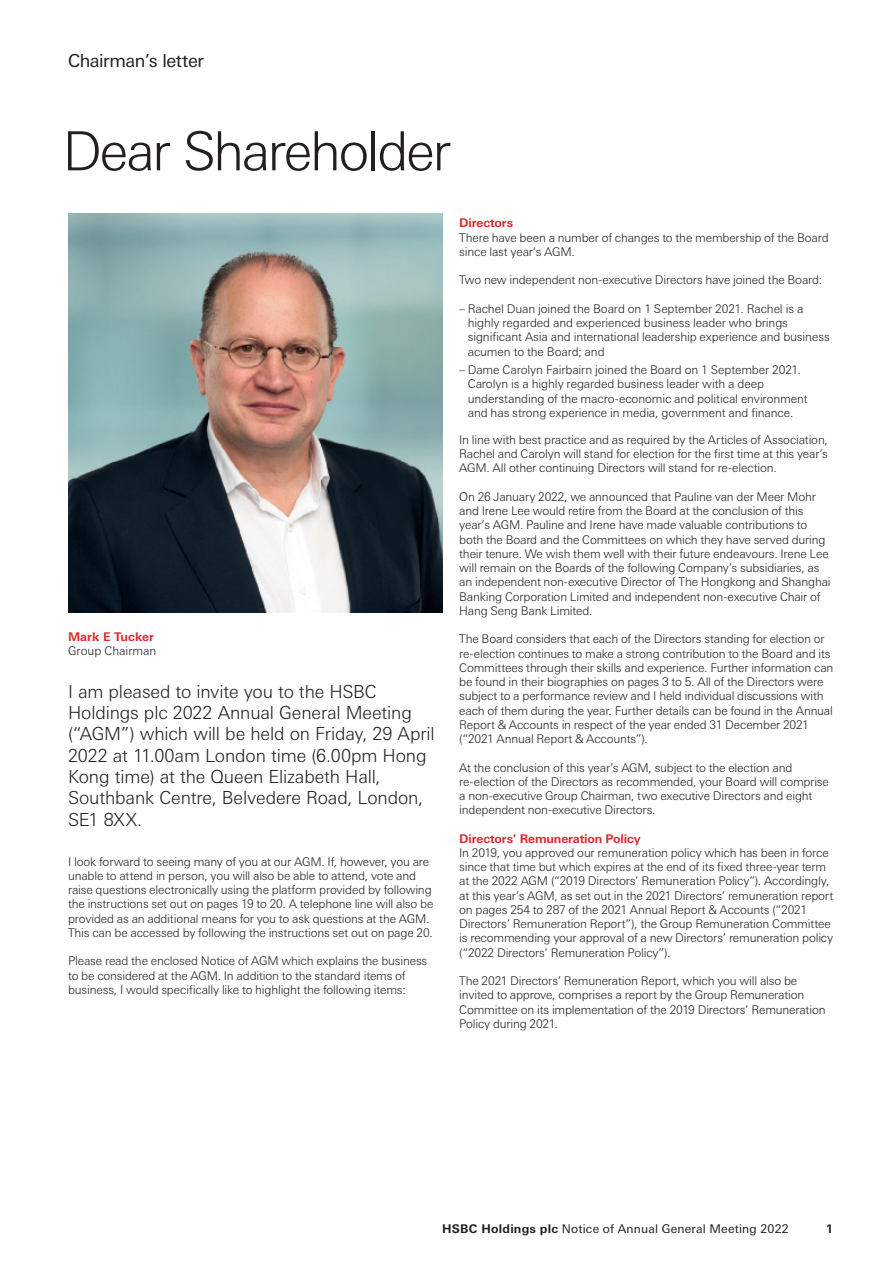
<style>
.page{position:relative;width:893px;height:1263px;background:#fff}
.page>*{position:absolute;margin:0;border:0;box-sizing:border-box;transform-origin:0 0}
.t1{font:300 54px "Univers Nextfor HSBC";letter-spacing:-.045em;color:#231f20}
.t2{font:300 18px/21.3px "Univers Nextfor HSBC";letter-spacing:-.01em;color:#231f20}
.t3{font:18px "Univers Nextfor HSBC";letter-spacing:-.025em;color:#231f20}
.t4{font:300 12px/14.2px "Univers Nextfor HSBC";letter-spacing:-.015em;color:#231f20}
.t5{font:700 12px "Univers Nextfor HSBC";letter-spacing:-.01em;color:#dc272d}
.t6{font:12px "Univers Nextfor HSBC";letter-spacing:.015em;color:#231f20}
.t7{font:700 12px "Univers Nextfor HSBC";color:#231f20}
.s1{font-weight:700}
</style>
<div class="page">
<img style="left:68px;top:213px;width:374px;height:399px">
<h2 class="t3" style="left:68px;top:50px;width:137px">Chairman’s letter</h2>
<h1 class="t1" style="left:62px;top:120px;width:390px">Dear Shareholder</h1>
<p class="t5" style="left:68px;top:628px;width:88px">Mark E Tucker</p>
<p class="t4" style="left:68px;top:643px;width:90px">Group Chairman</p>
<p class="t2" style="left:68px;top:680px;width:368px">I am pleased to invite you to the HSBC Holdings plc 2022 Annual General Meeting (“AGM”) which will be held on Friday, 29 April 2022 at 11.00am London time (6.00pm Hong Kong time) at the Queen Elizabeth Hall, Southbank Centre, Belvedere Road, London,</p>
<h2 class="t2" style="left:68px;top:809px;width:76px">SE1 8XX.</h2>
<p class="t4" style="left:68px;top:854px;width:367px">I look forward to seeing many of you at our AGM. If, however, you are unable to attend in person, you will also be able to attend, vote and raise questions electronically using the platform provided by following the instructions set out on pages 19 to 20. A telephone line will also be provided as an additional means for you to ask questions at the AGM.<br>This can be accessed by following the instructions set out on page 20.</p>
<p class="t4" style="left:68px;top:954px;width:361px">Please read the enclosed Notice of AGM which explains the business to be considered at the AGM. In addition to the standard items of business, I would specifically like to highlight the following items:</p>
<p class="t5" style="left:459px;top:215px;width:55px">Directors</p>
<p class="t4" style="left:459px;top:230px;width:371px">There have been a number of changes to the membership of the Board since last year’s AGM.</p>
<p class="t4" style="left:459px;top:273px;width:364px">Two new independent non-executive Directors have joined the Board:</p>
<p class="t4" style="left:468px;top:301px;width:364px;text-indent:-9px">– Rachel Duan joined the Board on 1 September 2021. Rachel is a highly regarded and experienced business leader who brings significant Asia and international leadership experience and business acumen to the Board; and</p>
<p class="t4" style="left:468px;top:363px;width:341px;text-indent:-9px">– Dame Carolyn Fairbairn joined the Board on 1 September 2021.<br>Carolyn is a highly regarded business leader with a deep understanding of the macro-economic and political environment and has strong experience in media, government and finance.</p>
<p class="t4" style="left:459px;top:432px;width:370px;text-align:justify">In line with best practice and as required by the Articles of Association, Rachel and Carolyn will stand for election for the first time at this year’s AGM. All other continuing Directors will stand for re-election.</p>
<p class="t4" style="left:459px;top:489px;width:373px">On 26 January 2022, we announced that Pauline van der Meer Mohr and Irene Lee would retire from the Board at the conclusion of this year’s AGM. Pauline and Irene have made valuable contributions to both the Board and the Committees on which they have served during their tenure. We wish them well with their future endeavours. Irene Lee will remain on the Boards of the following Company’s subsidiaries, as an independent non-executive Director of The Hongkong and Shanghai Banking Corporation Limited and independent non-executive Chair of Hang Seng Bank Limited.</p>
<p class="t4" style="left:459px;top:632px;width:376px">The Board considers that each of the Directors standing for election or re-election continues to make a strong contribution to the Board and its Committees through their skills and experience. Further information can be found in their biographies on pages 3 to 5. All of the Directors were subject to a performance review and I held individual discussions with each of them during the year. Further details can be found in the Annual Report &amp; Accounts in respect of the year ended 31 December 2021 (“2021 Annual Report &amp; Accounts”).</p>
<p class="t4" style="left:459px;top:760px;width:371px">At the conclusion of this year’s AGM, subject to the election and re-election of the Directors as recommended, your Board will comprise a non-executive Group Chairman, two executive Directors and eight independent non-executive Directors.</p>
<p class="t5" style="left:459px;top:830px;width:183px">Directors’ Remuneration Policy</p>
<p class="t4" style="left:459px;top:845px;width:375px">In 2019, you approved our remuneration policy which has been in force since that time but which expires at the end of its fixed three-year term at the 2022 AGM (“2019 Directors’ Remuneration Policy”). Accordingly, at this year’s AGM, as set out in the 2021 Directors’ remuneration report on pages 254 to 287 of the 2021 Annual Report &amp; Accounts (“2021<br>Directors’ Remuneration Report”), the Group Remuneration Committee is recommending your approval of a new Directors’ remuneration policy (“2022 Directors’ Remuneration Policy”).</p>
<p class="t4" style="left:459px;top:974px;width:368px">The 2021 Directors’ Remuneration Report, which you will also be invited to approve, comprises a report by the Group Remuneration Committee on its implementation of the 2019 Directors’ Remuneration Policy during 2021.</p>
<p class="t6" style="left:442px;top:1222px;width:348px"><span class="s1">HSBC Holdings plc</span> Notice of Annual General Meeting 2022</p>
<p class="t7" style="left:826px;top:1220px;width:9px">1</p>
</div>
